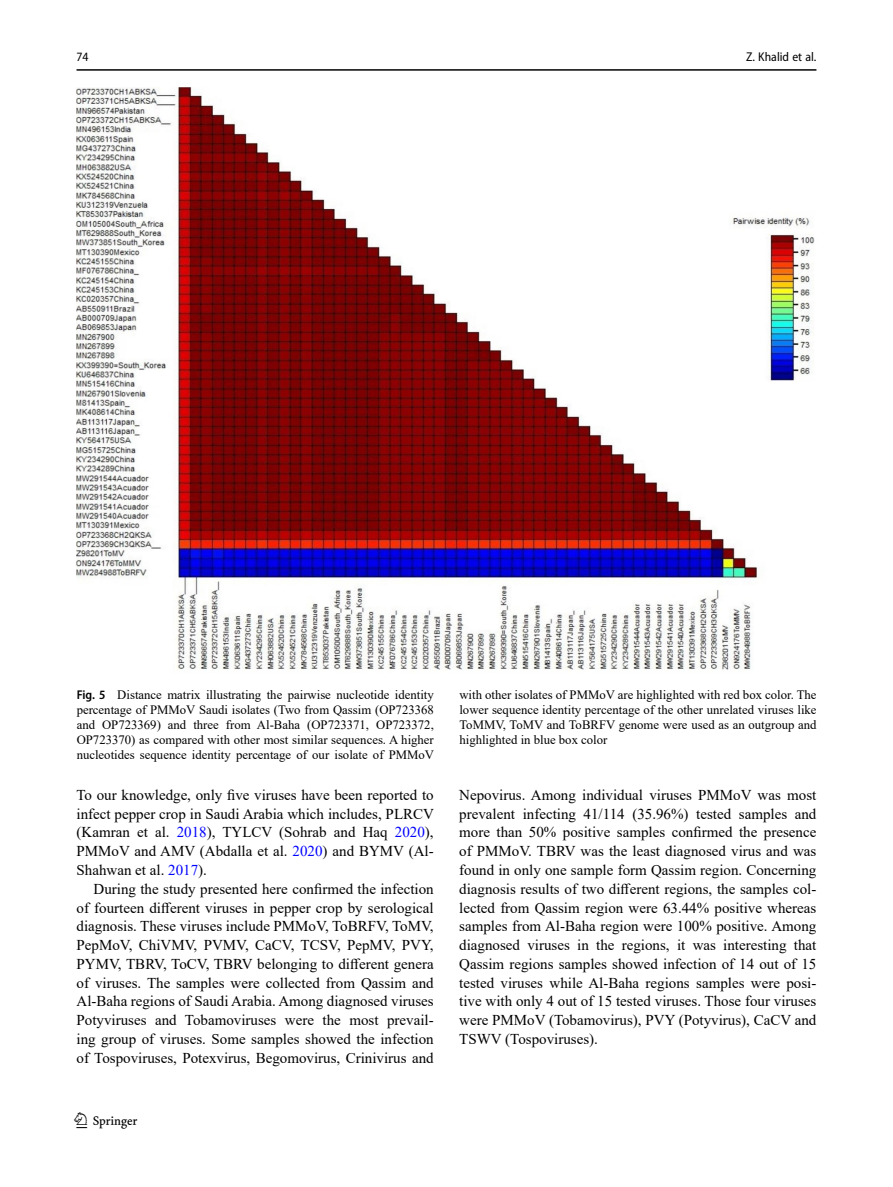
<style>
.page{position:relative;width:893px;height:1187px;background:#fff}
.page>*{position:absolute;margin:0;border:0;box-sizing:border-box;transform-origin:0 0}
.t1{font:22.5px "Springnew";color:#000}
.Body_Text_Indent{font:15px/18.8px "Times New Roman";color:#000;text-align:justify}
.Body_Text{font:15px/18.8px "Times New Roman";color:#000;text-align:justify}
.Figure_Caption{font:12.75px/15px "Times New Roman";color:#000;text-align:justify}
.t2{font:semi-condensed 12.75px "Myriad Pro";color:#000}
.s1{font-family:"Myriad Pro";font-weight:600;font-stretch:semi-condensed}
.s2{color:#00f}
</style>
<div class="page">
<hr style="left:77px;top:69px;width:739px;height:2px;background:#000">
<img style="left:77px;top:87px;width:738px;height:583px">
<p class="t2" style="left:77px;top:49px;width:14px">74</p>
<p class="t2" style="left:746px;top:49px;width:72px">Z. Khalid et al.</p>
<p class="Figure_Caption" style="left:77px;top:686px;width:359px"><span class="s1">Fig. 5</span> Distance matrix illustrating the pairwise nucleotide identity percentage of PMMoV Saudi isolates (Two from Qassim (OP723368 and OP723369) and three from Al-Baha (OP723371, OP723372, OP723370) as compared with other most similar sequences. A higher nucleotides sequence identity percentage of our isolate of PMMoV</p>
<p class="Figure_Caption" style="left:459px;top:686px;width:359px">with other isolates of PMMoV are highlighted with red box color. The lower sequence identity percentage of the other unrelated viruses like ToMMV, ToMV and ToBRFV genome were used as an outgroup and highlighted in blue box color</p>
<p class="Body_Text" style="left:77px;top:785px;width:359px">To our knowledge, only five viruses have been reported to infect pepper crop in Saudi Arabia which includes, PLRCV (Kamran et al. <span class="s2">2018</span>), TYLCV (Sohrab and Haq <span class="s2">2020</span>), PMMoV and AMV (Abdalla et al. <span class="s2">2020</span>) and BYMV (Al-Shahwan et al. <span class="s2">2017</span>).</p>
<p class="Body_Text_Indent" style="left:77px;top:878px;width:359px;text-indent:17px">During the study presented here confirmed the infection of fourteen different viruses in pepper crop by serological diagnosis. These viruses include PMMoV, ToBRFV, ToMV, PepMoV, ChiVMV, PVMV, CaCV, TCSV, PepMV, PVY, PYMV, TBRV, ToCV, TBRV belonging to different genera of viruses. The samples were collected from Qassim and Al-Baha regions of Saudi Arabia. Among diagnosed viruses Potyviruses and Tobamoviruses were the most prevail&shy;ing group of viruses. Some samples showed the infection of Tospoviruses, Potexvirus, Begomovirus, Crinivirus and</p>
<h1 class="t1" style="left:77px;top:1107px;width:63px">1 3</h1>
<p class="Body_Text_Indent" style="left:459px;top:785px;width:359px">Nepovirus. Among individual viruses PMMoV was most prevalent infecting 41/114 (35.96%) tested samples and more than 50% positive samples confirmed the presence of PMMoV. TBRV was the least diagnosed virus and was found in only one sample form Qassim region. Concerning diagnosis results of two different regions, the samples col&shy;lected from Qassim region were 63.44% positive whereas samples from Al-Baha region were 100% positive. Among diagnosed viruses in the regions, it was interesting that Qassim regions samples showed infection of 14 out of 15 tested viruses while Al-Baha regions samples were posi&shy;tive with only 4 out of 15 tested viruses. Those four viruses were PMMoV (Tobamovirus), PVY (Potyvirus), CaCV and TSWV (Tospoviruses).</p>
</div>
